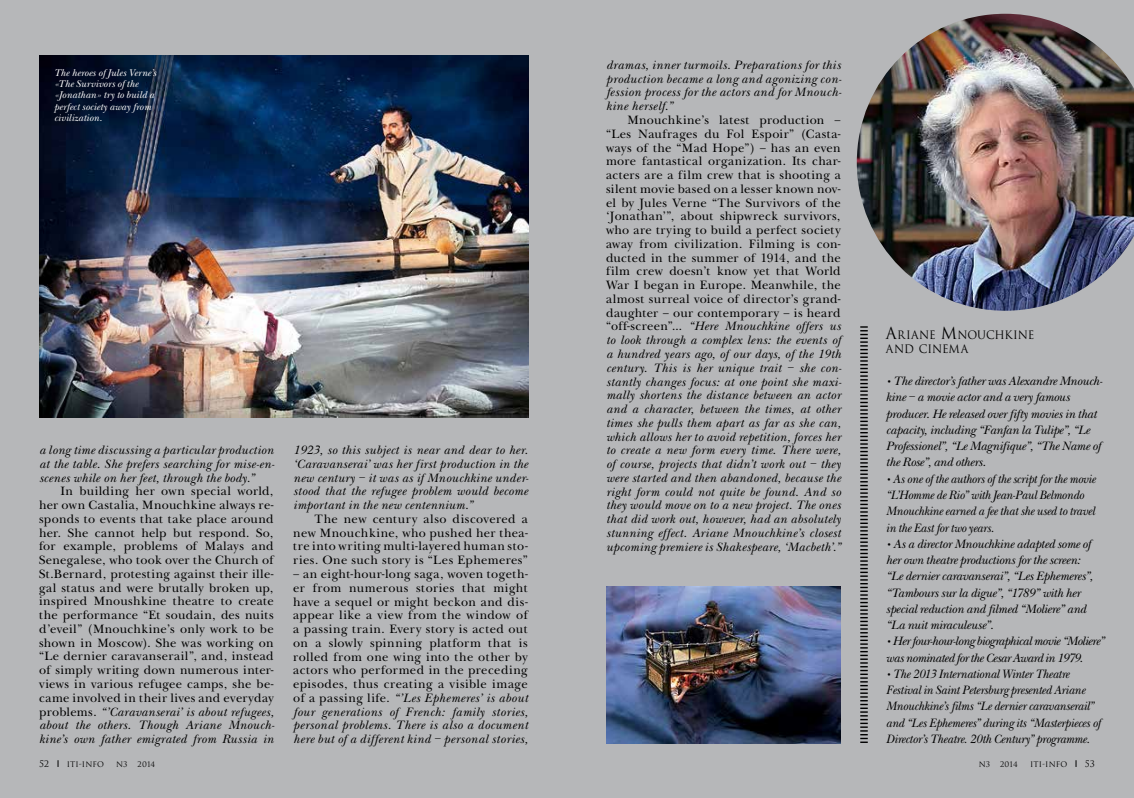
<style>
.page{position:relative;width:1134px;height:798px;background:#fff}
.page>*{position:absolute;margin:0;border:0;box-sizing:border-box;transform-origin:0 0}
.t1{font:italic 12.5px/13.8px "New Baskerville C";letter-spacing:-.015em;color:#000;text-align:justify}
.t2{font:12.5px/13.8px "New Baskerville C";letter-spacing:.03em;color:#000;text-align:justify}
.t3{font:italic 12.5px/16.2px "New Baskerville C";letter-spacing:-.015em;color:#000;scale:.95 1}
.t4{font:italic 12.5px/16.2px "New Baskerville C";letter-spacing:-.035em;color:#000}
.t5{font:11.38px/13.8px "Romul C";letter-spacing:-.01em;color:#000;scale:.95 1}
.t6{font:italic 10px/11.2px "New Baskerville C";letter-spacing:.015em;color:#fff}
.t7{font:8.75px "Romul C";color:#000}
.t8{font:7.5px "Romul C";letter-spacing:.02em;color:#000}
.s1{font-style:italic}
.s2{font-style:normal}
.s3{font-size:16.25px}
</style>
<div class="page">
<div style="left:0;top:0;width:567px;height:797px;background:#b6b7b9"></div>
<div style="left:567px;top:0;width:567px;height:797px;background:#b6b7b9"></div>
<img style="left:857px;top:14px;width:277px;height:296px">
<svg style="left:860px;top:326px;width:8px;height:416px"></svg>
<img style="left:606px;top:586px;width:235px;height:156px">
<img style="left:39px;top:55px;width:489px;height:362px">
<p class="t6" style="left:54px;top:67px;width:104px">The heroes of Jules Verne’s «The Survivors of the «Jonathan» try to build a perfect society away from civilization.</p>
<p class="t1" style="left:39px;top:443px;width:237px">a long time discussing a particular production at the table. She prefers searching for mise-en&shy;scenes while on her feet, through the body.”</p>
<p class="t2" style="left:39px;top:484px;width:237px;text-indent:21px">In building her own special world, her own Castalia, Mnouchkine always re&shy;sponds to events that take place around her. She cannot help but respond. So, for example, problems of Malays and Senegalese, who took over the Church of St.Bernard, protesting against their ille&shy;gal status and were brutally broken up, inspired Mnoushkine theatre to create the performance “Et soudain, des nuits d’eveil” (Mnouchkine’s only work to be shown in Moscow). She was working on “Le dernier caravanserail”, and, instead of simply writing down numerous inter&shy;views in various refugee camps, she be&shy;came involved in their lives and everyday problems. <span class="s1">“’Caravanserai’ is about refugees, about the others. Though Ariane Mnouch&shy;kine’s own father emigrated from Russia in</span></p>
<p class="t1" style="left:293px;top:443px;width:237px">1923, so this subject is near and dear to her. ‘Caravanserai’ was her first production in the new century – it was as if Mnouchkine under&shy;stood that the refugee problem would become important in the new centennium.”</p>
<p class="t2" style="left:293px;top:512px;width:236px;text-indent:21px">The new century also discovered a new Mnouchkine, who pushed her thea&shy;tre into writing multi-layered human sto&shy;ries. One such story is “Les Ephemeres”</p>
<p class="t2" style="left:293px;top:567px;width:236px">– an eight-hour-long saga, woven togeth&shy;er from numerous stories that might have a sequel or might beckon and dis&shy;appear like a view from the window of a passing train. Every story is acted out on a slowly spinning platform that is rolled from one wing into the other by actors who performed in the preceding episodes, thus creating a visible image of a passing life. <span class="s1">“’Les Ephemeres’ is about four generations of French: family stories, personal problems. There is also a document here but of a different kind – personal stories,</span></p>
<p class="t1" style="left:606px;top:58px;width:237px">dramas, inner turmoils. Preparations for this production became a long and agonizing con&shy;fession process for the actors and for Mnouch&shy;kine herself.”</p>
<p class="t1" style="left:606px;top:113px;width:237px;text-indent:21px"><span class="s2">Mnouchkine’s latest production – “Les Naufrages du Fol Espoir” (Casta&shy;ways of the “Mad Hope”) – has an even more fantastical organization. Its char&shy;acters are a film crew that is shooting a silent movie based on a lesser known nov&shy;el by Jules Verne “The Survivors of the ‘Jonathan’”, about shipwreck survivors, who are trying to build a perfect society away from civilization. Filming is con&shy;ducted in the summer of 1914, and the film crew doesn’t know yet that World War I began in Europe. Meanwhile, the almost surreal voice of director’s grand&shy;daughter – our contemporary – is heard “off-screen”...</span> “Here Mnouchkine offers us to look through a complex lens: the events of a hundred years ago, of our days, of the 19th century. This is her unique trait – she con&shy;stantly changes focus: at one point she maxi&shy;mally shortens the distance between an actor and a character, between the times, at other times she pulls them apart as far as she can, which allows her to avoid repetition, forces her to create a new form every time. There were, of course, projects that didn’t work out – they were started and then abandoned, because the right form could not quite be found. And so they would move on to a new project. The ones that did work out, however, had an absolutely stunning effect. Ariane Mnouchkine’s closest upcoming premiere is Shakespeare, ‘Macbeth’.”</p>
<p class="t5" style="left:886px;top:328px;width:158px"><span class="s3">A</span>RIANE <span class="s3">M</span>NOUCHKINE<br>AND CINEMA</p>
<p class="t1" style="left:886px;top:373px;width:218px;line-height:16.2px;text-align:left">• The director’s father was Alexandre Mnouch&shy;kine – a movie actor and a very famous producer. He released over fifty movies in that capacity, including “Fanfan la Tulipe”, “Le Professionel”, “Le Magnifique”, “The Name of the Rose”, and others.</p>
<p class="t3" style="left:886px;top:470px;width:222px">• As one of the authors of the script for the movie “L’Homme de Rio” with Jean-Paul Belmondo Mnouchkine earned a fee that she used to travel in the East for two years.</p>
<p class="t1" style="left:886px;top:535px;width:209px;line-height:16.2px;text-align:left">• As a director Mnouchkine adapted some of her own theatre productions for the screen: “Le dernier caravanserai”, “Les Ephemeres”, “Tambours sur la digue”, “1789” with her special reduction and filmed “Moliere” and “La nuit miraculeuse”.</p>
<p class="t4" style="left:886px;top:633px;width:220px">• Her four-hour-long biographical movie “Moliere” was nominated for the Cesar Award in 1979.</p>
<p class="t3" style="left:886px;top:665px;width:227px">• The 2013 International Winter Theatre Festival in Saint Petersburg presented Ariane Mnouchkine’s films “Le dernier caravanserail” and “Les Ephemeres” during its “Masterpieces of Director’s Theatre. 20th Century” programme.</p>
<p class="t7" style="left:39px;top:758px;width:12px">52</p>
<p class="t8" style="left:67px;top:759px;width:39px">ITI-INFO</p>
<p class="t8" style="left:116px;top:759px;width:13px">N3</p>
<p class="t8" style="left:137px;top:759px;width:19px">2014</p>
<p class="t8" style="left:979px;top:759px;width:13px">N3</p>
<p class="t8" style="left:1000px;top:759px;width:19px">2014</p>
<p class="t8" style="left:1030px;top:759px;width:39px">ITI-INFO</p>
<p class="t7" style="left:1085px;top:758px;width:12px">53</p>
</div>
